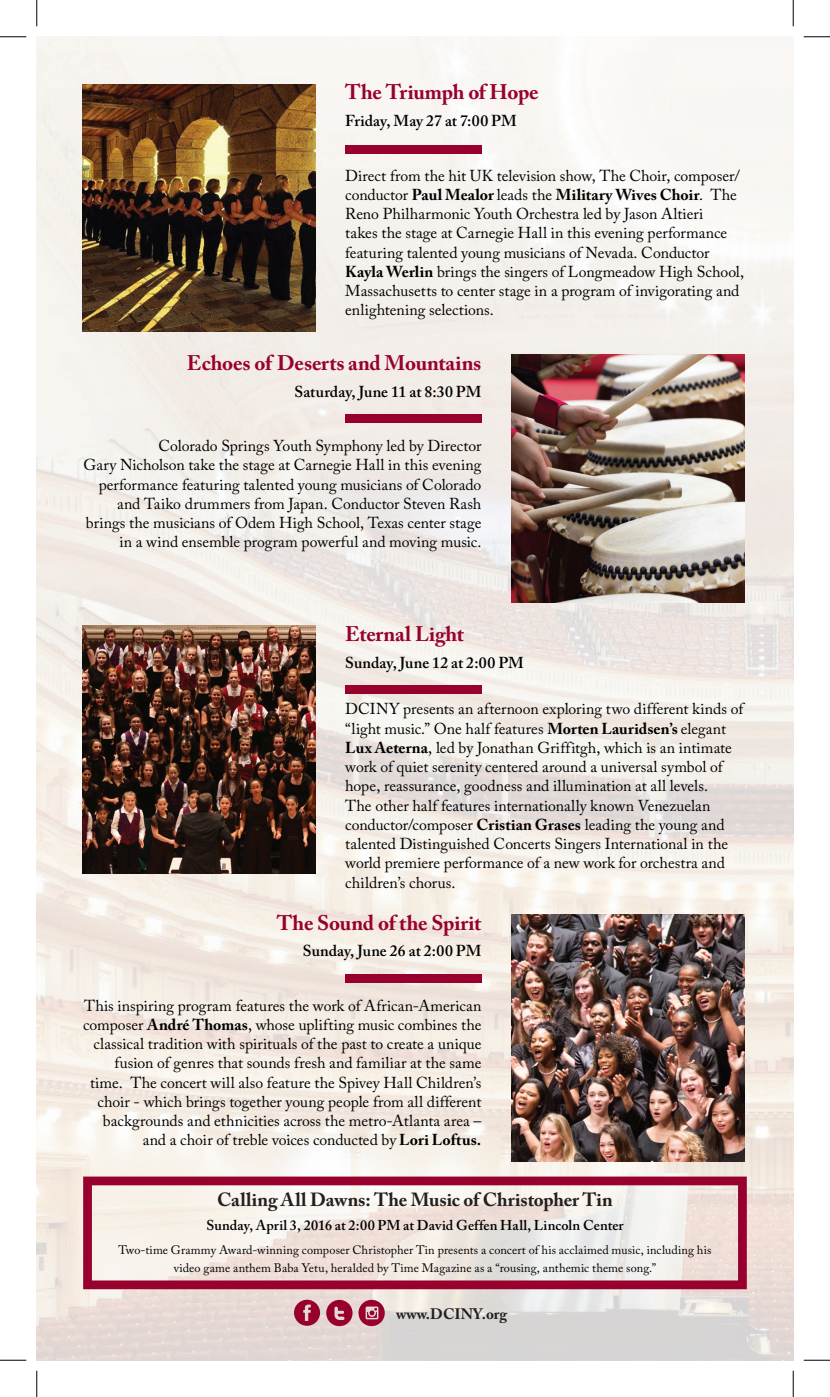
<style>
.page{position:relative;width:830px;height:1397px;background:#fff}
.page>*{position:absolute;margin:0;border:0;box-sizing:border-box;transform-origin:0 0}
.t1{font:700 21px "Adobe Caslon Pro";letter-spacing:-.01em;color:#98012d}
.t2{font:700 18.9px "Adobe Caslon Pro";letter-spacing:-.005em;color:#231f20}
.t3{font:15.75px/19.2px "Adobe Caslon Pro";color:#000;text-align:right}
.t4{font:600 15.75px "Adobe Caslon Pro";letter-spacing:.005em;color:#000}
.t5{font:700 15.05px "Adobe Caslon Pro";color:#231f20}
.t6{font:600 14.17px "Adobe Caslon Pro";letter-spacing:.005em;color:#000}
.t7{font:12.25px/17.3px "Adobe Caslon Pro";letter-spacing:.01em;color:#000;text-align:center}
.s1{font-weight:700}
</style>
<div class="page">
<img style="left:37px;top:37px;width:756px;height:1323px">
<svg style="left:326px;top:1299px;width:26px;height:27px"></svg>
<svg style="left:294px;top:1299px;width:26px;height:26px"></svg>
<svg style="left:358px;top:1299px;width:27px;height:27px"></svg>
<img style="left:511px;top:354px;width:233px;height:248px">
<img style="left:82px;top:84px;width:233px;height:248px">
<img style="left:82px;top:625px;width:233px;height:248px">
<img style="left:511px;top:914px;width:233px;height:247px">
<div style="left:345px;top:414px;width:136px;height:8px;background:#98012d"></div>
<div style="left:345px;top:145px;width:136px;height:9px;background:#98012d"></div>
<div style="left:345px;top:684px;width:136px;height:9px;background:#98012d"></div>
<div style="left:345px;top:974px;width:136px;height:9px;background:#98012d"></div>
<div style="left:83px;top:1176px;width:663px;height:113px;border:9px solid #98012d"></div>
<svg style="left:0;top:36px;width:26px;height:1px"></svg>
<svg style="left:803px;top:36px;width:27px;height:1px"></svg>
<svg style="left:0;top:1359px;width:26px;height:1px"></svg>
<svg style="left:803px;top:1359px;width:27px;height:1px"></svg>
<svg style="left:36px;top:0;width:1px;height:26px"></svg>
<svg style="left:36px;top:1370px;width:1px;height:26px"></svg>
<svg style="left:792px;top:0;width:1px;height:26px"></svg>
<svg style="left:792px;top:1370px;width:1px;height:26px"></svg>
<h1 class="t1" style="left:345px;top:80px;width:195px">The Triumph of Hope</h1>
<p class="t4" style="left:345px;top:112px;width:173px">Friday, May 27 at 7:00 PM</p>
<p class="t3" style="left:345px;top:165px;width:400px;text-align:left">Direct from the hit UK television show, The Choir, composer/ conductor <span class="s1">Paul Mealor</span> leads the <span class="s1">Military Wives Choir</span>. The Reno Philharmonic Youth Orchestra led by Jason Altieri<br>takes the stage at Carnegie Hall in this evening performance featuring talented young musicians of Nevada. Conductor <span class="s1">Kayla Werlin</span> brings the singers of Longmeadow High School, Massachusetts to center stage in a program of invigorating and enlightening selections.</p>
<h1 class="t1" style="left:187px;top:350px;width:296px">Echoes of Deserts and Mountains</h1>
<p class="t4" style="left:294px;top:382px;width:188px">Saturday, June 11 at 8:30 PM</p>
<p class="t3" style="left:83px;top:436px;width:399px">Colorado Springs Youth Symphony led by Director<br>Gary Nicholson take the stage at Carnegie Hall in this evening performance featuring talented young musicians of Colorado and Taiko drummers from Japan. Conductor Steven Rash brings the musicians of Odem High School, Texas center stage in a wind ensemble program powerful and moving music.</p>
<h1 class="t1" style="left:345px;top:621px;width:120px">Eternal Light</h1>
<p class="t4" style="left:345px;top:653px;width:180px">Sunday, June 12 at 2:00 PM</p>
<p class="t3" style="left:345px;top:699px;width:399px;text-align:left">DCINY presents an afternoon exploring two different kinds of “light music.” One half features <span class="s1">Morten Lauridsen’s</span> elegant <span class="s1">Lux Aeterna</span>, led by Jonathan Griffitgh, which is an intimate work of quiet serenity centered around a universal symbol of hope, reassurance, goodness and illumination at all levels.<br>The other half features internationally known Venezuelan conductor/composer <span class="s1">Cristian Grases</span> leading the young and talented Distinguished Concerts Singers International in the world premiere performance of a new work for orchestra and children’s chorus.</p>
<h1 class="t1" style="left:277px;top:910px;width:206px">The Sound of the Spirit</h1>
<p class="t4" style="left:303px;top:941px;width:180px">Sunday, June 26 at 2:00 PM</p>
<p class="t3" style="left:83px;top:995px;width:400px">This inspiring program features the work of African-American composer <span class="s1">André Thomas</span>, whose uplifting music combines the classical tradition with spirituals of the past to create a unique fusion of genres that sounds fresh and familiar at the same time. The concert will also feature the Spivey Hall Children’s choir - which brings together young people from all different backgrounds and ethnicities across the metro-Atlanta area – and a choir of treble voices conducted by <span class="s1">Lori Loftus.</span></p>
<p class="t2" style="left:217px;top:1188px;width:397px">Calling All Dawns: The Music of Christopher Tin</p>
<p class="t6" style="left:206px;top:1216px;width:419px">Sunday, April 3, 2016 at 2:00 PM at David Geffen Hall, Lincoln Center</p>
<p class="t7" style="left:118px;top:1241px;width:594px">Two-time Grammy Award-winning composer Christopher Tin presents a concert of his acclaimed music, including his video game anthem Baba Yetu, heralded by Time Magazine as a “rousing, anthemic theme song.”</p>
<p class="t5" style="left:396px;top:1304px;width:112px">www.DCINY.org</p>
</div>
